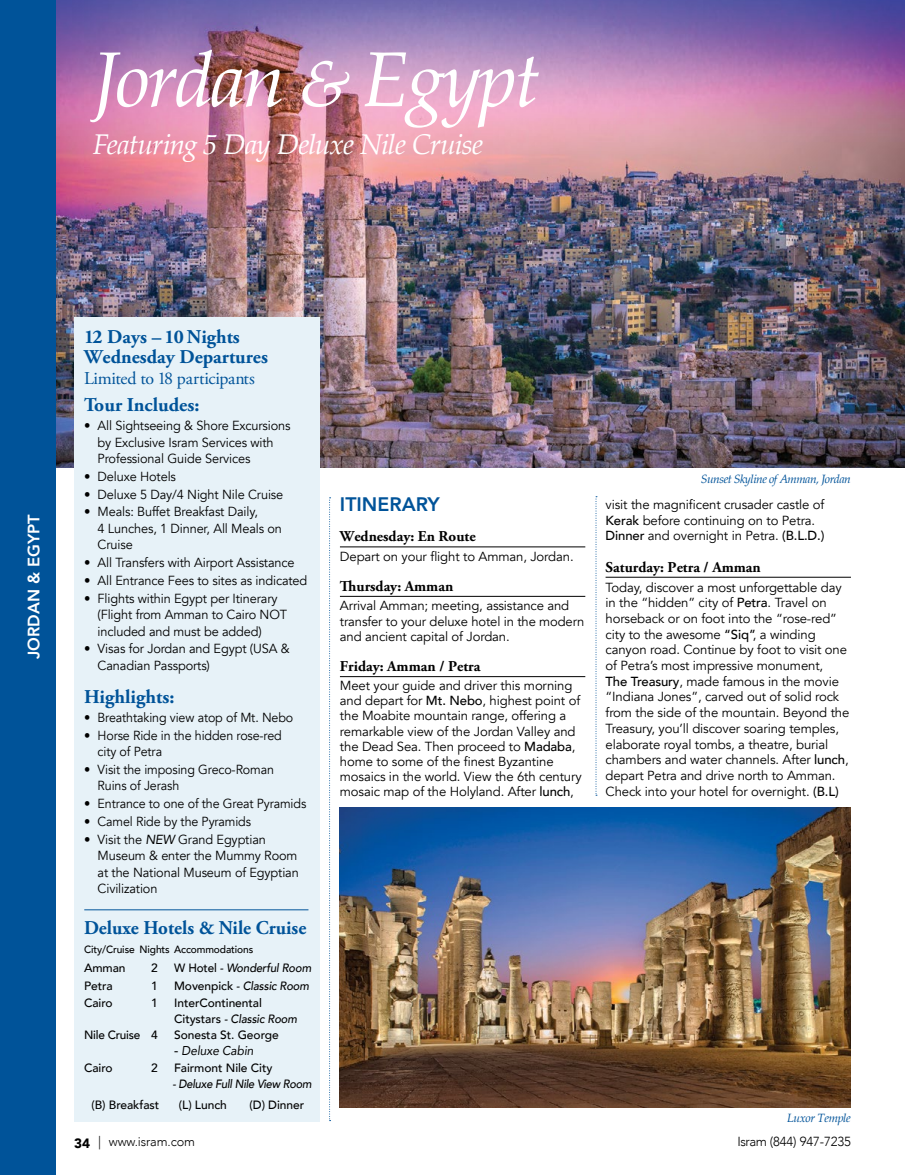
<style>
.page{position:relative;width:905px;height:1175px;background:#fff}
.page>*{position:absolute;margin:0;border:0;box-sizing:border-box;transform-origin:0 0}
.t1{font:italic 78px "Palatino";letter-spacing:-.04em;color:#fff}
.t2{font:italic 28.5px "Palatino";letter-spacing:-.035em;color:#fff}
.t3{font:700 19.5px/20.4px "Adobe Garamond Pro";color:#005399}
.t4{font:800 19.5px "Avenir";color:#005399}
.t5{font:18px "Adobe Garamond Pro";letter-spacing:-.02em;color:#005399}
.t6{font:800 16.5px "Avenir";color:#fff}
.t7{font:700 15px "Adobe Garamond Pro";color:#000}
.t8{font:13.2px/15.8px "Avenir";letter-spacing:-.01em;color:#000}
.t9{font:13.2px/16.6px "Avenir";letter-spacing:-.01em;color:#000;scale:.95 1}
.t10{font:300 13.2px "Avenir";letter-spacing:-.01em;color:#000}
.t11{font:300 12.75px "Avenir";letter-spacing:-.01em;color:#000}
.t12{font:italic 12.75px "Avenir";letter-spacing:-.005em;color:#000;scale:.94 1}
.t13{font:500 12px/15.9px "Avenir";letter-spacing:-.005em;color:#000}
.t14{font:italic 500 12px "Avenir";letter-spacing:-.01em;color:#000;scale:.94 1}
.t15{font:italic 12px "Palatino";letter-spacing:-.04em;color:#005399}
.t16{font:italic 500 12px "Avenir";letter-spacing:-.01em;color:#000;scale:.93 1}
.t17{font:500 10.5px "Avenir";letter-spacing:-.01em;color:#000}
.s1{font-size:66px}
.s2{font-style:italic}
.s3{font-style:normal}
.s4{font-weight:500;font-style:normal;font-size:13.5px}
.s5{font-weight:500}
.s6{font-weight:900;font-size:13.5px}
.s7{font-size:13.5px}
</style>
<div class="page">
<img style="left:55px;top:0;width:849px;height:468px">
<img style="left:340px;top:808px;width:510px;height:299px">
<div style="left:0;top:0;width:55px;height:1174px;background:#005399"></div>
<div style="left:74px;top:317px;width:246px;height:804px;background:#e7f2f8"></div>
<hr style="left:84px;top:909px;width:224px;height:1px;background:#005399">
<svg style="left:329px;top:497px;width:1px;height:624px"></svg>
<svg style="left:595px;top:496px;width:2px;height:300px"></svg>
<hr style="left:340px;top:546px;width:245px;height:1px;background:#000">
<hr style="left:340px;top:596px;width:245px;height:1px;background:#000">
<hr style="left:340px;top:676px;width:245px;height:1px;background:#000">
<hr style="left:605px;top:577px;width:245px;height:1px;background:#000">
<h1 class="t1" style="left:93px;top:14px;width:448px">Jordan <span class="s1">&amp;</span> Egypt</h1>
<h2 class="t2" style="left:93px;top:121px;width:392px">Featuring 5 Day Deluxe Nile Cruise</h2>
<p class="t6" style="left:21px;top:659px;width:146px;rotate:-90deg">JORDAN &amp; EGYPT</p>
<h3 class="t3" style="left:84px;top:327px;width:185px">12 Days – 10 Nights<br>Wednesday Departures</h3>
<h3 class="t5" style="left:84px;top:367px;width:172px">Limited to 18 participants</h3>
<h3 class="t3" style="left:84px;top:395px;width:117px">Tour Includes:</h3>
<p class="t8" style="left:98px;top:417px;width:194px;line-height:16.6px;text-indent:-14px">• All Sightseeing &amp; Shore Excursions by Exclusive Isram Services with<br>Professional Guide Services</p>
<p class="t8" style="left:84px;top:468px;width:93px">• Deluxe Hotels</p>
<p class="t8" style="left:84px;top:486px;width:201px">• Deluxe 5 Day/4 Night Nile Cruise</p>
<p class="t8" style="left:98px;top:503px;width:186px;line-height:16.6px;text-indent:-13px">• Meals: Buffet Breakfast Daily,<br>4 Lunches, 1 Dinner, All Meals on<br>Cruise</p>
<p class="t8" style="left:84px;top:555px;width:212px">• All Transfers with Airport Assistance</p>
<p class="t8" style="left:84px;top:572px;width:225px">• All Entrance Fees to sites as indicated</p>
<p class="t8" style="left:98px;top:590px;width:191px;line-height:16.6px;text-indent:-13px">• Flights within Egypt per Itinerary (Flight from Amman to Cairo NOT included and must be added)</p>
<p class="t8" style="left:98px;top:641px;width:193px;line-height:16.6px;text-indent:-13px">• Visas for Jordan and Egypt (USA &amp;<br>Canadian Passports)</p>
<h3 class="t3" style="left:84px;top:687px;width:92px">Highlights:</h3>
<p class="t9" style="left:84px;top:709px;width:222px">• Breathtaking view atop of Mt. Nebo</p>
<p class="t9" style="left:98px;top:727px;width:195px;text-indent:-14px">• Horse Ride in the hidden rose-red city of Petra</p>
<p class="t9" style="left:98px;top:761px;width:187px;text-indent:-14px">• Visit the imposing Greco-Roman<br>Ruins of Jerash</p>
<p class="t9" style="left:84px;top:795px;width:235px">• Entrance to one of the Great Pyramids</p>
<p class="t9" style="left:84px;top:813px;width:177px">• Camel Ride by the Pyramids</p>
<p class="t8" style="left:98px;top:831px;width:203px;line-height:16.6px;text-indent:-14px">• Visit the <span class="s2">NEW</span> Grand Egyptian<br>Museum &amp; enter the Mummy Room at the National Museum of Egyptian<br>Civilization</p>
<h3 class="t3" style="left:84px;top:918px;width:224px">Deluxe Hotels &amp; Nile Cruise</h3>
<p class="t17" style="left:84px;top:940px;width:171px">City/Cruise Nights Accommodations</p>
<p class="t13" style="left:84px;top:959px;width:43px">Amman</p>
<p class="t13" style="left:151px;top:959px;width:8px">2</p>
<p class="t14" style="left:174px;top:961px;width:147px"><span class="s3">W Hotel</span> - Wonderful Room</p>
<p class="t13" style="left:84px;top:977px;width:30px">Petra</p>
<p class="t13" style="left:151px;top:977px;width:8px">1</p>
<p class="t14" style="left:174px;top:979px;width:145px"><span class="s3">Movenpick</span> - Classic Room</p>
<p class="t13" style="left:84px;top:994px;width:30px">Cairo</p>
<p class="t13" style="left:151px;top:994px;width:8px">1</p>
<p class="t13" style="left:174px;top:994px;width:124px">InterContinental<br>Citystars <span class="s2">- Classic Room</span></p>
<p class="t13" style="left:84px;top:1026px;width:75px">Nile Cruise 4</p>
<p class="t13" style="left:174px;top:1026px;width:106px">Sonesta St. George</p>
<p class="t12" style="left:174px;top:1042px;width:86px"><span class="s4">-</span> Deluxe Cabin</p>
<p class="t13" style="left:84px;top:1058px;width:30px">Cairo</p>
<p class="t13" style="left:151px;top:1058px;width:8px">2</p>
<p class="t13" style="left:174px;top:1058px;width:100px">Fairmont Nile City</p>
<p class="t16" style="left:172px;top:1076px;width:151px">- Deluxe Full Nile View Room</p>
<p class="t13" style="left:91px;top:1096px;width:69px">(B) Breakfast</p>
<p class="t13" style="left:179px;top:1096px;width:49px">(L) Lunch</p>
<p class="t13" style="left:249px;top:1096px;width:56px">(D) Dinner</p>
<h3 class="t4" style="left:340px;top:489px;width:101px">ITINERARY</h3>
<p class="t7" style="left:340px;top:528px;width:137px">Wednesday: En Route</p>
<p class="t8" style="left:340px;top:549px;width:235px">Depart on your flight to Amman, Jordan.</p>
<p class="t7" style="left:340px;top:577px;width:115px">Thursday: Amman</p>
<p class="t8" style="left:340px;top:598px;width:246px">Arrival Amman; meeting, assistance and transfer to your deluxe hotel in the modern and ancient capital of Jordan.</p>
<p class="t7" style="left:340px;top:657px;width:142px">Friday: Amman / Petra</p>
<p class="t8" style="left:340px;top:678px;width:243px;line-height:15px">Meet your guide and driver this morning and depart for <span class="s5">Mt. Nebo</span>, highest point of the Moabite mountain range, offering a remarkable view of the Jordan Valley and the Dead Sea. Then proceed to <span class="s5">Madaba</span>, home to some of the finest Byzantine mosaics in the world. View the 6th century mosaic map of the Holyland. After <span class="s5">lunch</span>,</p>
<p class="t15" style="left:701px;top:468px;width:151px">Sunset Skyline of Amman, Jordan</p>
<p class="t8" style="left:605px;top:497px;width:220px;line-height:15.3px">visit the magnificent crusader castle of<br><span class="s5">Kerak</span> before continuing on to Petra.<br><span class="s5">Dinner</span> and overnight in Petra. <span class="s5">(B.L.D.)</span></p>
<p class="t7" style="left:605px;top:558px;width:157px">Saturday: Petra / Amman</p>
<p class="t8" style="left:605px;top:579px;width:245px">Today, discover a most unforgettable day in the “hidden” city of <span class="s5">Petra</span>. Travel on horseback or on foot into the “rose-red” city to the awesome <span class="s5">“Siq”</span>, a winding canyon road. Continue by foot to visit one of Petra’s most impressive monument,<br><span class="s5">The Treasury</span>, made famous in the movie “Indiana Jones”, carved out of solid rock from the side of the mountain. Beyond the Treasury, you’ll discover soaring temples, elaborate royal tombs, a theatre, burial chambers and water channels. After <span class="s5">lunch</span>, depart Petra and drive north to Amman.<br>Check into your hotel for overnight. <span class="s5">(B.L)</span></p>
<p class="t15" style="left:787px;top:1107px;width:65px">Luxor Temple</p>
<p class="t11" style="left:74px;top:1134px;width:122px"><span class="s6">34</span> <span class="s7">|</span> www.isram.com</p>
<p class="t10" style="left:737px;top:1133px;width:115px">Isram (844) 947-7235</p>
</div>
